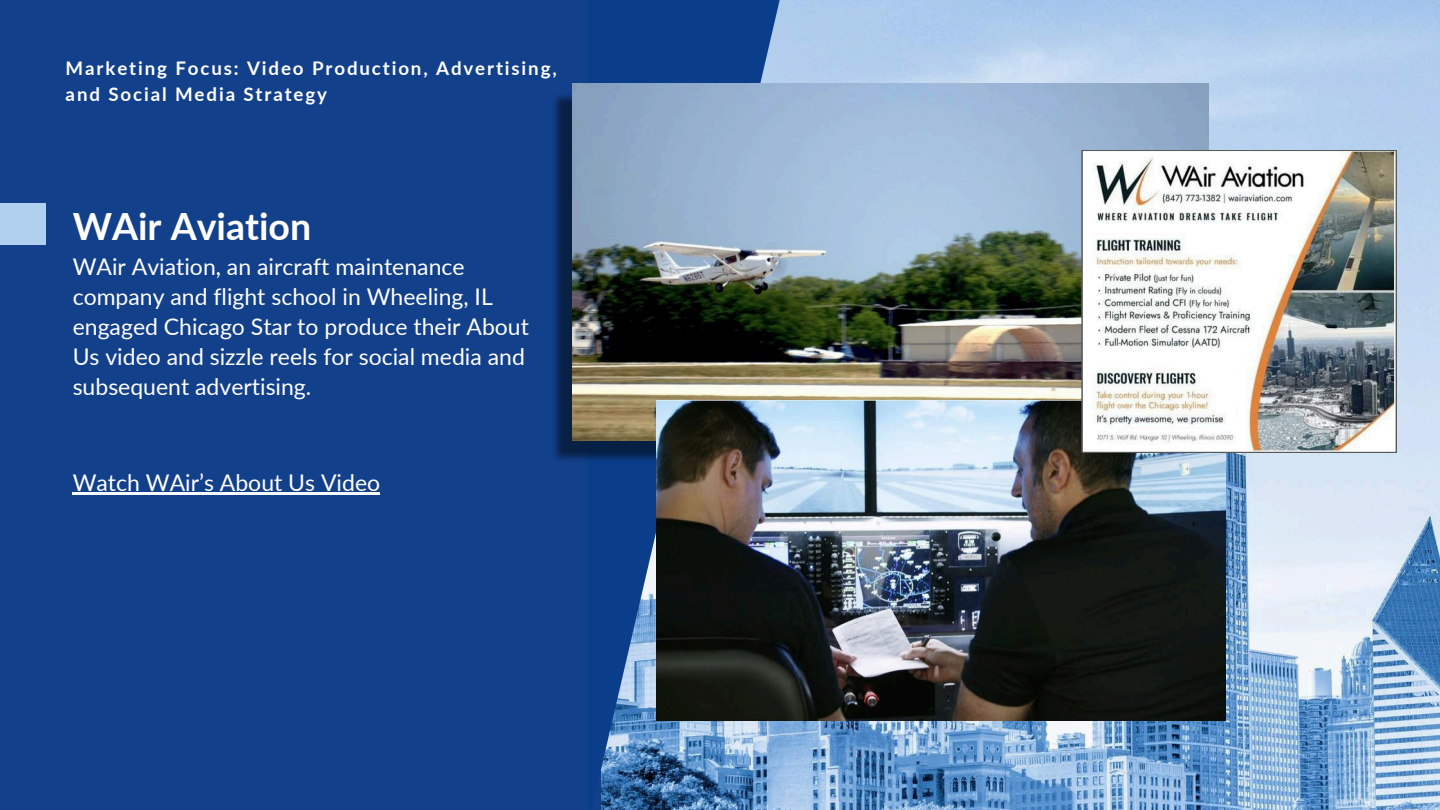
<style>
.page{position:relative;width:1440px;height:810px;background:#13408b}
.page>*{position:absolute;margin:0;border:0;box-sizing:border-box;transform-origin:0 0}
.t1{font:700 37.5px "Lato";color:#fff}
.t2{font:23px/30px "Lato";color:#fff}
.t3{font:700 18.7px/25.5px "Lato";letter-spacing:.1em;color:#fff}
</style>
<div class="page">
<img style="left:780px;top:0;width:660px;height:810px">
<div style="left:0;top:203px;width:46px;height:42px;background:#b1cfef"></div>
<hr style="left:73px;top:492px;width:307px;height:2px;background:#fff">
<svg style="left:601px;top:0;width:179px;height:810px;fill:#0a3e8a"></svg>
<img style="left:554px;top:95px;width:103px;height:370px">
<img style="left:572px;top:83px;width:636px;height:358px">
<img style="left:657px;top:401px;width:568px;height:320px">
<img style="left:1081px;top:150px;width:316px;height:303px">
<p class="t3" style="left:66px;top:55px;width:493px">Marketing Focus: Video Production, Advertising, and Social Media Strategy</p>
<p class="t1" style="left:73px;top:203px;width:240px">WAir Aviation</p>
<p class="t2" style="left:73px;top:251px;width:458px">WAir Aviation, an aircraft maintenance company and flight school in Wheeling, IL engaged Chicago Star to produce their About Us video and sizzle reels for social media and subsequent advertising.</p>
<p class="t2" style="left:73px;top:467px;width:309px">Watch WAir’s About Us Video</p>
</div>
